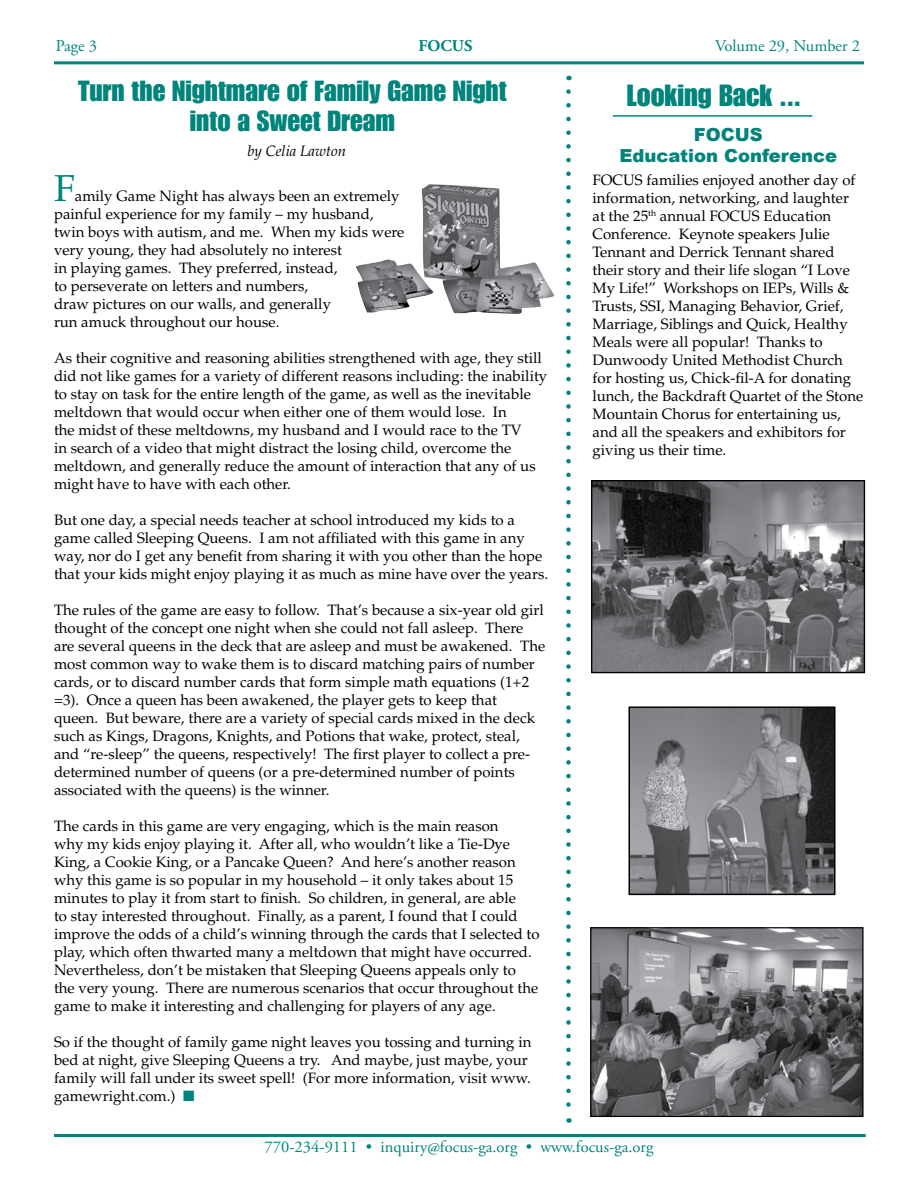
<style>
.page{position:relative;width:918px;height:1188px;background:#fff}
.page>*{position:absolute;margin:0;border:0;box-sizing:border-box;transform-origin:0 0}
.t1{font:37.5px "Palatino";color:#00847c}
.t2{font:30px "Impact";color:#00847c}
.t3{font:28.5px/30px "Impact";color:#00847c;text-align:center}
.t4{font:900 18px/21.6px "Arial";color:#00847c;text-align:center}
.t5{font:16.5px "Adobe Garamond Pro";color:#00847c}
.t6{font:700 16.5px "Adobe Garamond Pro";color:#00847c}
.t7{font:15px/18px "Palatino";color:#000}
.t8{font:italic 15px "Palatino";color:#000}
.s1{color:#00847c}
</style>
<div class="page">
<hr style="left:54px;top:1134px;width:812px;height:3px;background:#00847c">
<hr style="left:54px;top:61px;width:810px;height:3px;background:#00847c">
<hr style="left:613px;top:115px;width:199px;height:2px;background:#00847c">
<img style="left:593px;top:482px;width:270px;height:189px">
<div style="left:591px;top:480px;width:274px;height:193px;border:1px solid #000"></div>
<img style="left:631px;top:709px;width:202px;height:183px">
<div style="left:628px;top:706px;width:208px;height:189px;border:2px solid #000"></div>
<img style="left:592px;top:929px;width:270px;height:186px">
<div style="left:590px;top:927px;width:274px;height:190px;border:1px solid #000"></div>
<img style="left:356px;top:184px;width:198px;height:130px">
<svg style="left:566px;top:92px;width:5px;height:1031px"></svg>
<p class="t5" style="left:56px;top:36px;width:43px">Page 3</p>
<p class="t6" style="left:418px;top:36px;width:55px">FOCUS</p>
<p class="t5" style="left:715px;top:36px;width:146px">Volume 29, Number 2</p>
<h2 class="t2" style="left:627px;top:78px;width:176px">Looking Back ...</h2>
<p class="t4" style="left:619px;top:124px;width:219px">FOCUS<br>Education Conference</p>
<p class="t7" style="left:592px;top:171px;width:272px">FOCUS families enjoyed another day of information, networking, and laughter at the 25<sup>th</sup> annual FOCUS Education Conference. Keynote speakers Julie Tennant and Derrick Tennant shared their story and their life slogan “I Love My Life!” Workshops on IEPs, Wills &amp; Trusts, SSI, Managing Behavior, Grief, Marriage, Siblings and Quick, Healthy Meals were all popular! Thanks to Dunwoody United Methodist Church for hosting us, Chick-fil-A for donating lunch, the Backdraft Quartet of the Stone Mountain Chorus for entertaining us, and all the speakers and exhibitors for giving us their time.</p>
<h3 class="t3" style="left:78px;top:75px;width:430px">Turn the Nightmare of Family Game Night into a Sweet Dream</h3>
<p class="t8" style="left:248px;top:142px;width:100px">by Celia Lawton</p>
<h1 class="t1" style="left:54px;top:166px;width:22px">F</h1>
<p class="t7" style="left:54px;top:187px;width:352px;text-indent:21px">amily Game Night has always been an extremely painful experience for my family – my husband, twin boys with autism, and me. When my kids were very young, they had absolutely no interest<br>in playing games. They preferred, instead,<br>to perseverate on letters and numbers,<br>draw pictures on our walls, and generally<br>run amuck throughout our house.</p>
<p class="t7" style="left:54px;top:349px;width:495px">As their cognitive and reasoning abilities strengthened with age, they still did not like games for a variety of different reasons including: the inability to stay on task for the entire length of the game, as well as the inevitable meltdown that would occur when either one of them would lose. In<br>the midst of these meltdowns, my husband and I would race to the TV<br>in search of a video that might distract the losing child, overcome the meltdown, and generally reduce the amount of interaction that any of us might have to have with each other.</p>
<p class="t7" style="left:54px;top:511px;width:496px">But one day, a special needs teacher at school introduced my kids to a game called Sleeping Queens. I am not affiliated with this game in any way, nor do I get any benefit from sharing it with you other than the hope that your kids might enjoy playing it as much as mine have over the years.</p>
<p class="t7" style="left:54px;top:601px;width:493px">The rules of the game are easy to follow. That’s because a six-year old girl thought of the concept one night when she could not fall asleep. There are several queens in the deck that are asleep and must be awakened. The most common way to wake them is to discard matching pairs of number cards, or to discard number cards that form simple math equations (1+2 =3). Once a queen has been awakened, the player gets to keep that<br>queen. But beware, there are a variety of special cards mixed in the deck such as Kings, Dragons, Knights, and Potions that wake, protect, steal, and “re-sleep” the queens, respectively! The first player to collect a pre&shy;determined number of queens (or a pre-determined number of points associated with the queens) is the winner.</p>
<p class="t7" style="left:54px;top:817px;width:487px">The cards in this game are very engaging, which is the main reason<br>why my kids enjoy playing it. After all, who wouldn’t like a Tie-Dye King, a Cookie King, or a Pancake Queen? And here’s another reason why this game is so popular in my household – it only takes about 15 minutes to play it from start to finish. So children, in general, are able<br>to stay interested throughout. Finally, as a parent, I found that I could improve the odds of a child’s winning through the cards that I selected to play, which often thwarted many a meltdown that might have occurred.<br>Nevertheless, don’t be mistaken that Sleeping Queens appeals only to the very young. There are numerous scenarios that occur throughout the game to make it interesting and challenging for players of any age.</p>
<p class="t7" style="left:54px;top:1033px;width:479px">So if the thought of family game night leaves you tossing and turning in bed at night, give Sleeping Queens a try. And maybe, just maybe, your family will fall under its sweet spell! (For more information, visit www. gamewright.com.) <span class="s1">■</span></p>
<p class="t5" style="left:265px;top:1137px;width:390px">770-234-9111 • inquiry@focus-ga.org • www.focus-ga.org</p>
</div>
